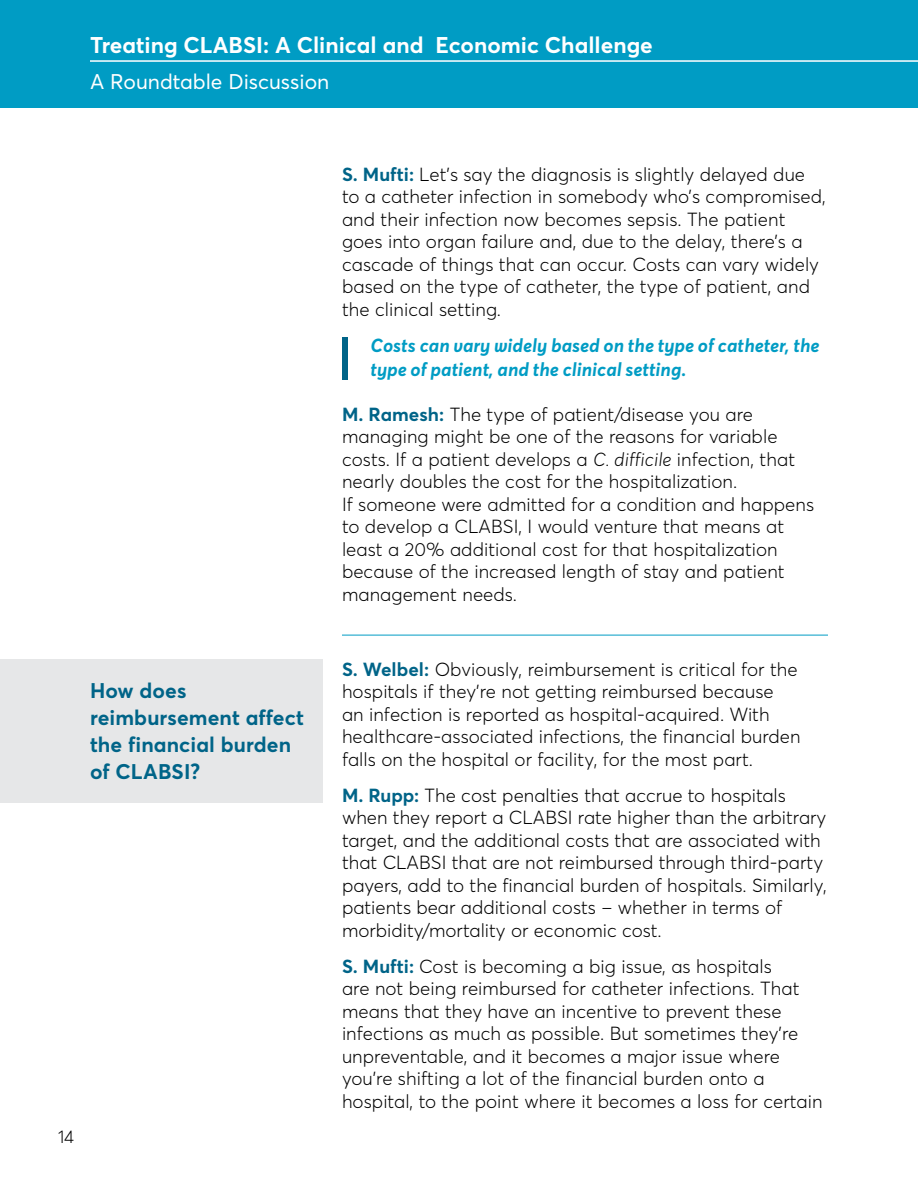
<style>
.page{position:relative;width:918px;height:1188px;background:#fff}
.page>*{position:absolute;margin:0;border:0;box-sizing:border-box;transform-origin:0 0}
.t1{font:700 22.5px "Averta";color:#fff}
.t2{font:700 21px/27px "Averta";letter-spacing:.005em;color:#006488}
.t3{font:21px "Averta";color:#fff}
.t4{font:300 18.75px/22.5px "Averta";letter-spacing:.005em;color:#000}
.t5{font:italic 700 18.75px/24px "Averta";color:#009cc4}
.t6{font:300 18px "Averta";color:#000}
.s1{font-weight:700;color:#006488}
.s2{font-style:italic}
</style>
<div class="page">
<div style="left:0;top:0;width:918px;height:108px;background:#009cc4"></div>
<hr style="left:90px;top:60px;width:828px;height:2px;background:#fff">
<div style="left:0;top:659px;width:322px;height:144px;background:#e6e7e8"></div>
<div style="left:342px;top:338px;width:6px;height:42px;background:#006488"></div>
<hr style="left:342px;top:635px;width:486px;height:1px;background:#009cc4">
<p class="t1" style="left:90px;top:31px;width:564px">Treating CLABSI: A Clinical and Economic Challenge</p>
<p class="t3" style="left:90px;top:68px;width:241px">A Roundtable Discussion</p>
<p class="t2" style="left:90px;top:677px;width:215px">How does reimbursement affect the financial burden of CLABSI?</p>
<p class="t6" style="left:58px;top:1125px;width:18px">14</p>
<p class="t4" style="left:342px;top:163px;width:485px"><span class="s1">S. Mufti:</span> Let’s say the diagnosis is slightly delayed due to a catheter infection in somebody who’s compromised, and their infection now becomes sepsis. The patient goes into organ failure and, due to the delay, there’s a cascade of things that can occur. Costs can vary widely based on the type of catheter, the type of patient, and the clinical setting.</p>
<p class="t5" style="left:370px;top:334px;width:451px">Costs can vary widely based on the type of catheter, the type of patient, and the clinical setting.</p>
<p class="t4" style="left:342px;top:403px;width:474px"><span class="s1">M. Ramesh:</span> The type of patient/disease you are managing might be one of the reasons for variable costs. If a patient develops a <span class="s2">C. difficile</span> infection, that nearly doubles the cost for the hospitalization.<br>If someone were admitted for a condition and happens to develop a CLABSI, I would venture that means at least a 20% additional cost for that hospitalization because of the increased length of stay and patient management needs.</p>
<p class="t4" style="left:342px;top:658px;width:460px"><span class="s1">S. Welbel:</span> Obviously, reimbursement is critical for the hospitals if they’re not getting reimbursed because<br>an infection is reported as hospital-acquired. With healthcare-associated infections, the financial burden falls on the hospital or facility, for the most part.</p>
<p class="t4" style="left:342px;top:784px;width:486px"><span class="s1">M. Rupp:</span> The cost penalties that accrue to hospitals when they report a CLABSI rate higher than the arbitrary target, and the additional costs that are associated with that CLABSI that are not reimbursed through third-party payers, add to the financial burden of hospitals. Similarly, patients bear additional costs – whether in terms of morbidity/mortality or economic cost.</p>
<p class="t4" style="left:342px;top:955px;width:482px"><span class="s1">S. Mufti:</span> Cost is becoming a big issue, as hospitals<br>are not being reimbursed for catheter infections. That means that they have an incentive to prevent these infections as much as possible. But sometimes they’re unpreventable, and it becomes a major issue where you’re shifting a lot of the financial burden onto a hospital, to the point where it becomes a loss for certain</p>
</div>
